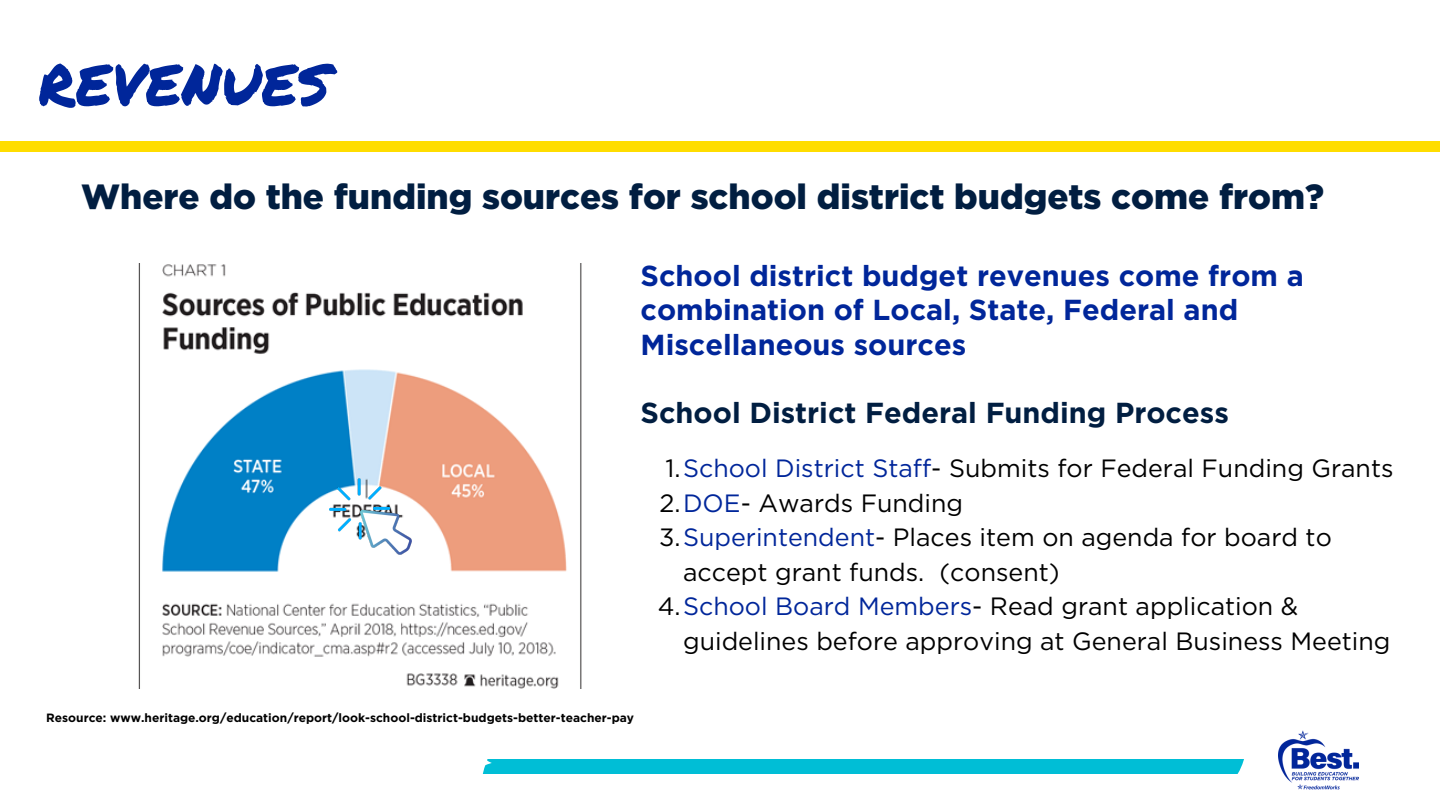
<style>
.page{position:relative;width:1440px;height:810px;background:#fff}
.page>*{position:absolute;margin:0;border:0;box-sizing:border-box;transform-origin:0 0}
.t1{font:57.8px "Permanent Marker";color:#00269a}
.t2{font:900 35px "Gotham";color:#011e41}
.t3{font:700 28.9px/34.3px "Gotham";color:#00269a}
.t4{font:700 28.9px "Gotham";color:#011e41}
.t5{font:25px/34.5px "Gotham";color:#000}
.t6{font:700 12px "Gotham";color:#000}
.s1{color:#00269a}
</style>
<div class="page">
<div style="left:0;top:141px;width:1440px;height:11px;background:#fd0"></div>
<img style="left:1279px;top:730px;width:80px;height:60px">
<div style="left:483px;top:759px;width:761px;height:14px;background:#00bed6"></div>
<img style="left:138px;top:264px;width:444px;height:425px">
<img style="left:327px;top:476px;width:120px;height:108px">
<p class="t1" style="left:38px;top:42px;width:294px">REVENUES</p>
<p class="t2" style="left:81px;top:176px;width:1244px">Where do the funding sources for school district budgets come from?</p>
<p class="t3" style="left:641px;top:260px;width:665px">School district budget revenues come from a combination of Local, State, Federal and<br>Miscellaneous sources</p>
<p class="t4" style="left:641px;top:400px;width:590px">School District Federal Funding Process</p>
<p class="t6" style="left:46px;top:713px;width:589px">Resource: www.heritage.org/education/report/look-school-district-budgets-better-teacher-pay</p>
<p class="t5" style="left:666px;top:452px;width:730px">1.<span class="s1">School District Staff</span>- Submits for Federal Funding Grants</p>
<p class="t5" style="left:660px;top:487px;width:305px">2.<span class="s1">DOE</span>- Awards Funding</p>
<p class="t5" style="left:683px;top:521px;width:650px;text-indent:-24px">3.<span class="s1">Superintendent</span>- Places item on agenda for board to accept grant funds. (consent)</p>
<p class="t5" style="left:683px;top:590px;width:709px;text-indent:-25px">4.<span class="s1">School Board Members</span>- Read grant application &amp; guidelines before approving at General Business Meeting</p>
</div>
